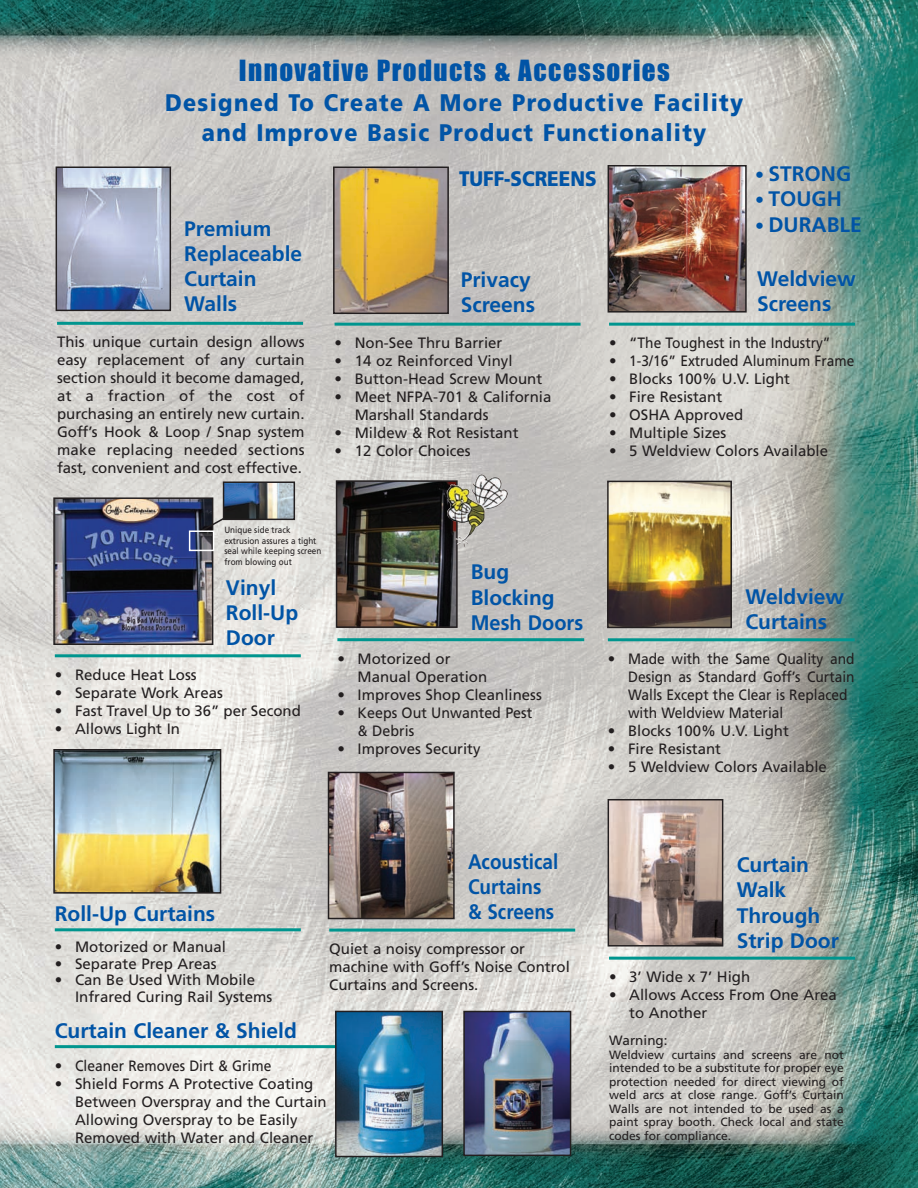
<style>
.page{position:relative;width:918px;height:1188px;background:#fff}
.page>*{position:absolute;margin:0;border:0;box-sizing:border-box;transform-origin:0 0}
.t1{font:27px "Impact";letter-spacing:.055em;color:#0154a6}
.t2{font:900 24px/30px "Frutiger";letter-spacing:.06em;color:#0154a6;text-align:center;scale:.9 1}
.t3{font:700 21px/25.2px "Frutiger";color:#0154a6}
.t4{font:700 21px/25.2px "Frutiger";color:#0154a6;scale:.9 1}
.t5{font:900 21px "Frutiger";color:#0154a6;scale:.9 1}
.t6{font:15px/18px "Frutiger";color:#231f20}
.t7{font:13.5px "Frutiger";color:#231f20}
.t8{font:12px/13.5px "Frutiger";color:#231f20;text-align:justify}
.t9{font:9px/10.5px "Frutiger";color:#231f20;scale:.9 1}
.s1{font-size:18px}
</style>
<div class="page">
<img style="left:0;top:0;width:918px;height:1188px">
<img style="left:336px;top:169px;width:110px;height:142px">
<div style="left:333px;top:166px;width:116px;height:148px;border:2px solid #231f20"></div>
<img style="left:59px;top:169px;width:109px;height:139px">
<div style="left:56px;top:166px;width:115px;height:145px;border:2px solid #231f20"></div>
<hr style="left:57px;top:322px;width:246px;height:3px;background:#00958e">
<hr style="left:335px;top:323px;width:246px;height:3px;background:#00958e">
<img style="left:611px;top:168px;width:133px;height:142px">
<div style="left:608px;top:165px;width:139px;height:148px;border:2px solid #231f20"></div>
<hr style="left:609px;top:323px;width:246px;height:3px;background:#00958e">
<img style="left:610px;top:484px;width:119px;height:141px">
<div style="left:607px;top:481px;width:125px;height:147px;border:2px solid #231f20"></div>
<img style="left:56px;top:752px;width:162px;height:139px">
<div style="left:53px;top:749px;width:168px;height:145px;border:2px solid #231f20"></div>
<hr style="left:55px;top:928px;width:246px;height:3px;background:#00958e">
<hr style="left:608px;top:638px;width:247px;height:3px;background:#00958e">
<img style="left:56px;top:500px;width:154px;height:142px">
<div style="left:53px;top:497px;width:160px;height:148px;border:2px solid #231f20"></div>
<hr style="left:55px;top:654px;width:246px;height:3px;background:#00958e">
<hr style="left:55px;top:1045px;width:280px;height:3px;background:#00958e">
<img style="left:611px;top:802px;width:109px;height:142px">
<div style="left:608px;top:799px;width:115px;height:148px;border:2px solid #231f20"></div>
<hr style="left:609px;top:957px;width:246px;height:3px;background:#00958e">
<img style="left:466px;top:1014px;width:102px;height:139px">
<div style="left:463px;top:1011px;width:108px;height:145px;border:2px solid #231f20"></div>
<img style="left:338px;top:1014px;width:102px;height:140px">
<div style="left:335px;top:1011px;width:108px;height:146px;border:2px solid #231f20"></div>
<img style="left:331px;top:775px;width:121px;height:141px">
<div style="left:328px;top:772px;width:127px;height:147px;border:2px solid #231f20"></div>
<hr style="left:329px;top:929px;width:246px;height:3px;background:#00958e">
<svg style="left:199px;top:516px;width:27px;height:17px"></svg>
<img style="left:225px;top:483px;width:68px;height:35px">
<div style="left:223px;top:481px;width:72px;height:39px;border:1px solid #231f20"></div>
<div style="left:189px;top:530px;width:25px;height:21px;border:2px solid #fff"></div>
<img style="left:339px;top:483px;width:116px;height:142px">
<div style="left:336px;top:480px;width:122px;height:148px;border:2px solid #231f20"></div>
<img style="left:446px;top:484px;width:49px;height:57px">
<hr style="left:337px;top:638px;width:247px;height:3px;background:#00958e">
<h1 class="t1" style="left:239px;top:56px;width:432px">Innovative Products &amp; Accessories</h1>
<h2 class="t2" style="left:165px;top:90px;width:644px">Designed To Create A More Productive Facility and Improve Basic Product Functionality</h2>
<h3 class="t5" style="left:459px;top:170px;width:154px">TUFF-SCREENS</h3>
<h3 class="t3" style="left:755px;top:163px;width:97px"><span class="s1">•</span> STRONG</h3>
<h3 class="t3" style="left:755px;top:188px;width:88px"><span class="s1">•</span> TOUGH</h3>
<h3 class="t3" style="left:184px;top:217px;width:89px">Premium</h3>
<h3 class="t3" style="left:755px;top:213px;width:108px"><span class="s1">•</span> DURABLE</h3>
<h3 class="t3" style="left:184px;top:242px;width:119px">Replaceable<br>Curtain<br>Walls</h3>
<h3 class="t3" style="left:461px;top:269px;width:76px">Privacy<br>Screens</h3>
<h3 class="t3" style="left:757px;top:268px;width:100px">Weldview<br>Screens</h3>
<p class="t6" style="left:57px;top:334px;width:249px;text-align:justify">This unique curtain design allows easy replacement of any curtain section should it become damaged, at a fraction of the cost of purchasing an entirely new curtain.<br>Goff’s Hook &amp; Loop / Snap system make replacing needed sections fast, convenient and cost effective.</p>
<p class="t6" style="left:335px;top:335px;width:169px">• Non-See Thru Barrier</p>
<p class="t6" style="left:335px;top:353px;width:179px">• 14 oz Reinforced Vinyl</p>
<p class="t6" style="left:335px;top:371px;width:209px">• Button-Head Screw Mount</p>
<p class="t6" style="left:355px;top:389px;width:198px;text-indent:-20px">• Meet NFPA-701 &amp; California<br>Marshall Standards</p>
<p class="t6" style="left:335px;top:425px;width:186px">• Mildew &amp; Rot Resistant</p>
<p class="t6" style="left:335px;top:443px;width:138px">• 12 Color Choices</p>
<p class="t9" style="left:224px;top:526px;width:109px">Unique side track extrusion assures a tight seal while keeping screen from blowing out</p>
<h3 class="t3" style="left:226px;top:576px;width:74px">Vinyl<br>Roll-Up<br>Door</h3>
<p class="t6" style="left:55px;top:667px;width:143px">• Reduce Heat Loss</p>
<p class="t6" style="left:55px;top:685px;width:170px">• Separate Work Areas</p>
<p class="t6" style="left:55px;top:703px;width:248px">• Fast Travel Up to 36” per Second</p>
<p class="t6" style="left:55px;top:721px;width:127px">• Allows Light In</p>
<h3 class="t3" style="left:471px;top:561px;width:114px">Bug<br>Blocking<br>Mesh Doors</h3>
<p class="t6" style="left:358px;top:651px;width:131px;text-indent:-20px">• Motorized or<br>Manual Operation</p>
<p class="t6" style="left:337px;top:687px;width:206px">• Improves Shop Cleanliness</p>
<p class="t6" style="left:358px;top:705px;width:176px;text-indent:-20px">• Keeps Out Unwanted Pest &amp; Debris</p>
<p class="t6" style="left:337px;top:741px;width:145px">• Improves Security</p>
<p class="t6" style="left:609px;top:335px;width:223px">• “The Toughest in the Industry”</p>
<p class="t6" style="left:609px;top:353px;width:247px">• 1-3/16” Extruded Aluminum Frame</p>
<p class="t6" style="left:609px;top:371px;width:183px">• Blocks 100% U.V. Light</p>
<p class="t6" style="left:609px;top:389px;width:115px">• Fire Resistant</p>
<p class="t6" style="left:609px;top:407px;width:136px">• OSHA Approved</p>
<p class="t6" style="left:609px;top:425px;width:119px">• Multiple Sizes</p>
<p class="t6" style="left:609px;top:443px;width:221px">• 5 Weldview Colors Available</p>
<h3 class="t3" style="left:745px;top:586px;width:100px">Weldview<br>Curtains</h3>
<p class="t6" style="left:628px;top:651px;width:228px;text-indent:-20px">• Made with the Same Quality and<br>Design as Standard Goff’s Curtain<br>Walls Except the Clear is Replaced with Weldview Material</p>
<p class="t6" style="left:608px;top:723px;width:183px">• Blocks 100% U.V. Light</p>
<p class="t6" style="left:608px;top:741px;width:115px">• Fire Resistant</p>
<p class="t6" style="left:608px;top:759px;width:221px">• 5 Weldview Colors Available</p>
<h3 class="t3" style="left:55px;top:902px;width:162px">Roll-Up Curtains</h3>
<p class="t6" style="left:55px;top:939px;width:173px">• Motorized or Manual</p>
<p class="t6" style="left:55px;top:956px;width:163px">• Separate Prep Areas</p>
<p class="t6" style="left:75px;top:973px;width:199px;line-height:16.5px;text-indent:-20px">• Can Be Used With Mobile<br>Infrared Curing Rail Systems</p>
<h3 class="t4" style="left:468px;top:851px;width:102px">Acoustical<br>Curtains &amp; Screens</h3>
<h3 class="t3" style="left:737px;top:854px;width:104px">Curtain<br>Walk<br>Through<br>Strip Door</h3>
<p class="t6" style="left:329px;top:941px;width:242px">Quiet a noisy compressor or machine with Goff’s Noise Control<br>Curtains and Screens.</p>
<p class="t6" style="left:609px;top:969px;width:143px">• 3’ Wide x 7’ High</p>
<p class="t6" style="left:629px;top:987px;width:209px;text-indent:-20px">• Allows Access From One Area to Another</p>
<h3 class="t3" style="left:55px;top:1019px;width:244px">Curtain Cleaner &amp; Shield</h3>
<p class="t6" style="left:55px;top:1058px;width:218px">• Cleaner Removes Dirt &amp; Grime</p>
<p class="t6" style="left:75px;top:1076px;width:253px;text-indent:-20px">• Shield Forms A Protective Coating Between Overspray and the Curtain Allowing Overspray to be Easily Removed with Water and Cleaner</p>
<p class="t7" style="left:609px;top:1035px;width:60px">Warning:</p>
<p class="t8" style="left:609px;top:1049px;width:236px">Weldview curtains and screens are not intended to be a substitute for proper eye protection needed for direct viewing of weld arcs at close range. Goff’s Curtain Walls are not intended to be used as a paint spray booth. Check local and state codes for compliance.</p>
</div>
